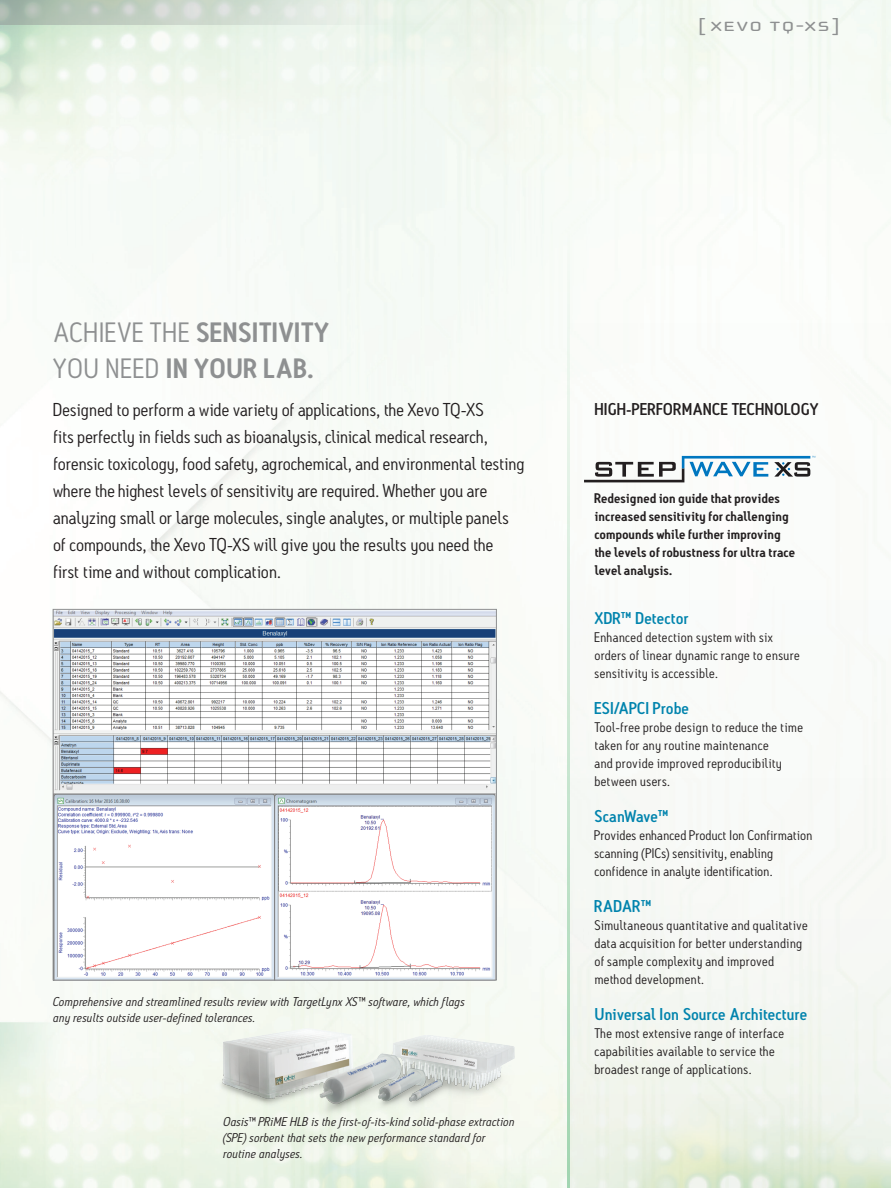
<style>
.page{position:relative;width:891px;height:1188px;background:#fff}
.page>*{position:absolute;margin:0;border:0;box-sizing:border-box;transform-origin:0 0}
.t1{font:600 27px/36px "Antitled OT";letter-spacing:.03em;color:#8e9091;scale:1.05 1}
.t2{font:19.5px "Cholla Unicase";letter-spacing:.06em;color:#8e9091;scale:1.25 1}
.t3{font:18px/27px "Antitled OT";color:#231f20;scale:1.05 1}
.t4{font:500 16.5px "Antitled OT";letter-spacing:.01em;color:#0083ad;scale:1.05 1}
.t5{font:500 16.5px "Antitled OT";letter-spacing:.025em;color:#231f20;scale:1.05 1}
.t6{font:500 16.5px "Antitled OT";letter-spacing:.035em;color:#0083ad;scale:1.05 1}
.t7{font:13.5px/18px "Antitled OT";letter-spacing:.02em;color:#231f20;scale:1.05 1}
.t8{font:600 13.5px/18px "Antitled OT";letter-spacing:.015em;color:#231f20;scale:1.05 1}
.t9{font:italic 12.3px/15.8px "Antitled OT";letter-spacing:.02em;color:#231f20;scale:1.05 1}
.s1{font-weight:400}
</style>
<div class="page">
<hr style="left:567px;top:214px;width:3px;height:974px;background:#9ad2ab">
<div style="left:570px;top:255px;width:321px;height:933px;background:linear-gradient(to bottom,#fff,#eef3ea)"></div>
<svg style="left:0;top:0;width:594px;height:25px;background:#d7e1d7"></svg>
<img style="left:55px;top:611px;width:440px;height:367px">
<img style="left:212px;top:1023px;width:305px;height:102px">
<svg style="left:584px;top:456px;width:231px;height:26px"></svg>
<h2 class="t2" style="left:698px;top:16px;width:115px">[ XEVO TQ-XS]</h2>
<h1 class="t1" style="left:53px;top:314px;width:265px"><span class="s1">ACHIEVE THE</span> SENSITIVITY<br><span class="s1">YOU NEED</span> IN YOUR LAB.</h1>
<p class="t3" style="left:53px;top:396px;width:451px">Designed to perform a wide variety of applications, the Xevo TQ-XS<br>fits perfectly in fields such as bioanalysis, clinical medical research, forensic toxicology, food safety, agrochemical, and environmental testing where the highest levels of sensitivity are required. Whether you are analyzing small or large molecules, single analytes, or multiple panels of compounds, the Xevo TQ-XS will give you the results you need the<br>first time and without complication.</p>
<p class="t9" style="left:53px;top:993px;width:394px">Comprehensive and streamlined results review with TargetLynx XS™ software, which flags any results outside user-defined tolerances.</p>
<p class="t9" style="left:223px;top:1114px;width:279px">Oasis™ PRiME HLB is the first-of-its-kind solid-phase extraction (SPE) sorbent that sets the new performance standard for routine analyses.</p>
<p class="t5" style="left:594px;top:399px;width:215px">HIGH-PERFORMANCE TECHNOLOGY</p>
<p class="t8" style="left:594px;top:489px;width:192px">Redesigned ion guide that provides increased sensitivity for challenging compounds while further improving the levels of robustness for ultra trace level analysis.</p>
<p class="t4" style="left:594px;top:608px;width:91px">XDR™ Detector</p>
<p class="t7" style="left:594px;top:628px;width:197px">Enhanced detection system with six orders of linear dynamic range to ensure sensitivity is accessible.</p>
<p class="t6" style="left:594px;top:698px;width:91px">ESI/APCI Probe</p>
<p class="t7" style="left:594px;top:718px;width:200px">Tool-free probe design to reduce the time taken for any routine maintenance<br>and provide improved reproducibility between users.</p>
<p class="t4" style="left:594px;top:806px;width:72px">ScanWave™</p>
<p class="t7" style="left:594px;top:826px;width:209px">Provides enhanced Product Ion Confirmation scanning (PICs) sensitivity, enabling confidence in analyte identification.</p>
<p class="t4" style="left:594px;top:896px;width:56px">RADAR™</p>
<p class="t7" style="left:594px;top:916px;width:205px">Simultaneous quantitative and qualitative data acquisition for better understanding of sample complexity and improved method development.</p>
<p class="t4" style="left:594px;top:1004px;width:204px">Universal Ion Source Architecture</p>
<p class="t7" style="left:594px;top:1024px;width:182px">The most extensive range of interface capabilities available to service the broadest range of applications.</p>
</div>
